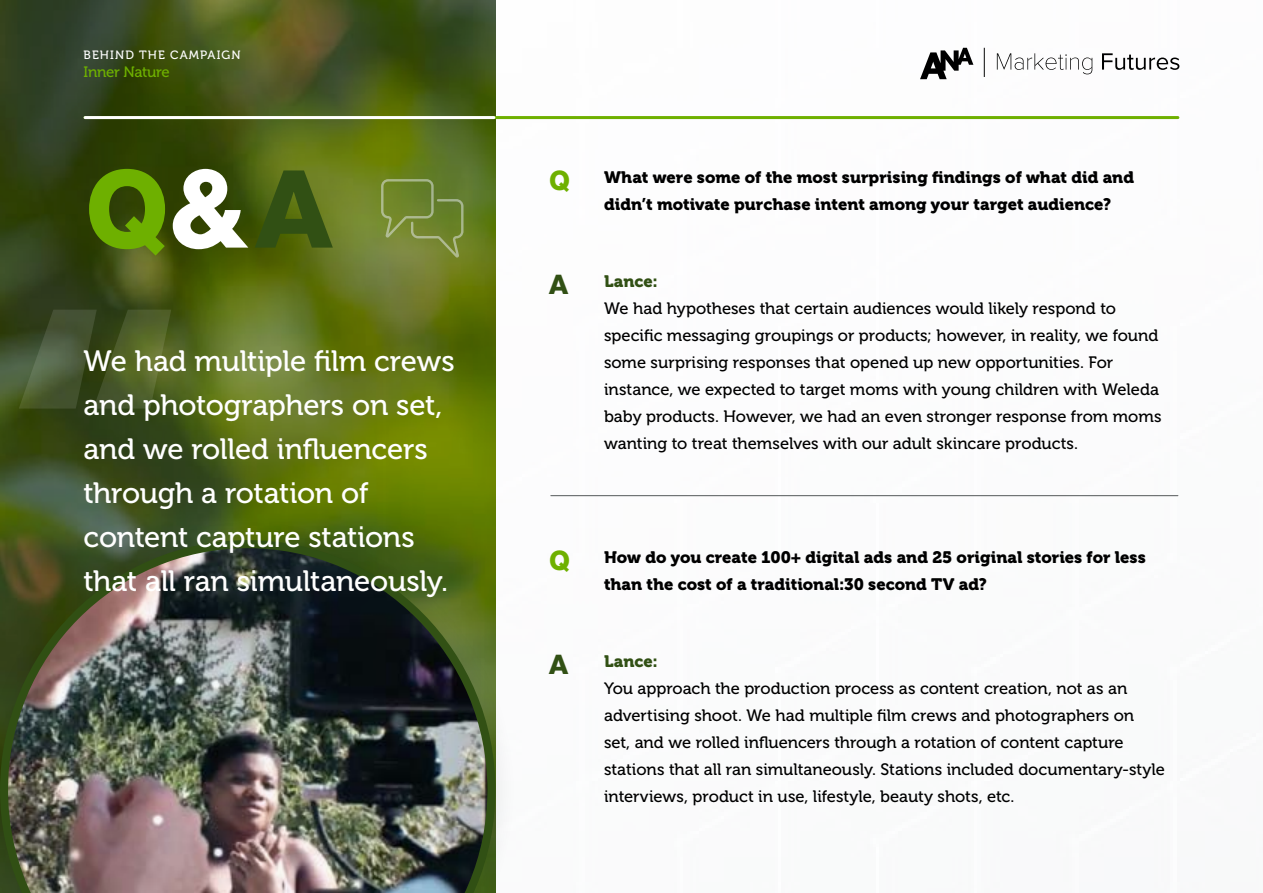
<style>
.page{position:relative;width:1263px;height:893px;background:#fff}
.page>*{position:absolute;margin:0;border:0;box-sizing:border-box;transform-origin:0 0}
.t1{font:800 108px "Helvetica Neue LT Std";color:#6eb000}
.t2{font:29.4px/44.1px "Museo 500";letter-spacing:-.01em;color:#fff}
.t3{font:800 27px "Helvetica Neue LT Std";color:#6eb000}
.t4{font:800 27px "Helvetica Neue LT Std";color:#315014}
.t5{font:16.5px/27px "Museo 500";color:#000}
.t6{font:16.5px/27px "Museo 900";color:#000}
.t7{font:16.5px "Museo 900";color:#315014}
.t8{font:15px "Museo 500";letter-spacing:-.02em;color:#6eb000}
.t9{font:12px "Museo 500";letter-spacing:.09em;color:#fff}
.s1{color:#fff}
.s2{color:#315014}
</style>
<div class="page">
<img style="left:0;top:0;width:495px;height:512px">
<svg style="left:920px;top:48px;width:53px;height:31px"></svg>
<svg style="left:984px;top:48px;width:1px;height:29px"></svg>
<svg style="left:997px;top:53px;width:95px;height:21px"></svg>
<svg style="left:1102px;top:53px;width:77px;height:17px"></svg>
<svg style="left:381px;top:179px;width:82px;height:79px;background:#768a3a"></svg>
<hr style="left:85px;top:116px;width:1093px;height:3px;background:#6eb000">
<hr style="left:85px;top:116px;width:409px;height:3px;background:#fff">
<svg style="left:19px;top:310px;width:152px;height:99px;background:#47572a"></svg>
<div style="left:0;top:512px;width:523px;height:381px;background:#000;opacity:.1"></div>
<img style="left:0;top:540px;width:495px;height:353px">
<hr style="left:551px;top:495px;width:627px;height:1px;background:#545859">
<p class="t9" style="left:84px;top:48px;width:159px">BEHIND THE CAMPAIGN</p>
<p class="t8" style="left:84px;top:64px;width:88px">Inner Nature</p>
<h1 class="t1" style="left:85px;top:145px;width:248px">Q<span class="s1">&amp;</span><span class="s2">A</span></h1>
<h2 class="t2" style="left:84px;top:339px;width:373px">We had multiple film crews and photographers on set, and we rolled influencers through a rotation of content capture stations that all ran simultaneously.</h2>
<h3 class="t3" style="left:549px;top:164px;width:23px">Q</h3>
<p class="t6" style="left:604px;top:164px;width:532px">What were some of the most surprising findings of what did and didn’t motivate purchase intent among your target audience?</p>
<h3 class="t4" style="left:549px;top:268px;width:21px">A</h3>
<p class="t7" style="left:604px;top:272px;width:55px">Lance:</p>
<p class="t5" style="left:604px;top:295px;width:559px">We had hypotheses that certain audiences would likely respond to specific messaging groupings or products; however, in reality, we found some surprising responses that opened up new opportunities. For instance, we expected to target moms with young children with Weleda baby products. However, we had an even stronger response from moms wanting to treat themselves with our adult skincare products.</p>
<h3 class="t3" style="left:549px;top:544px;width:23px">Q</h3>
<p class="t6" style="left:604px;top:544px;width:543px">How do you create 100+ digital ads and 25 original stories for less than the cost of a traditional:30 second TV ad?</p>
<h3 class="t4" style="left:549px;top:648px;width:21px">A</h3>
<p class="t7" style="left:604px;top:652px;width:55px">Lance:</p>
<p class="t5" style="left:604px;top:675px;width:562px">You approach the production process as content creation, not as an advertising shoot. We had multiple film crews and photographers on<br>set, and we rolled influencers through a rotation of content capture stations that all ran simultaneously. Stations included documentary-style interviews, product in use, lifestyle, beauty shots, etc.</p>
</div>
